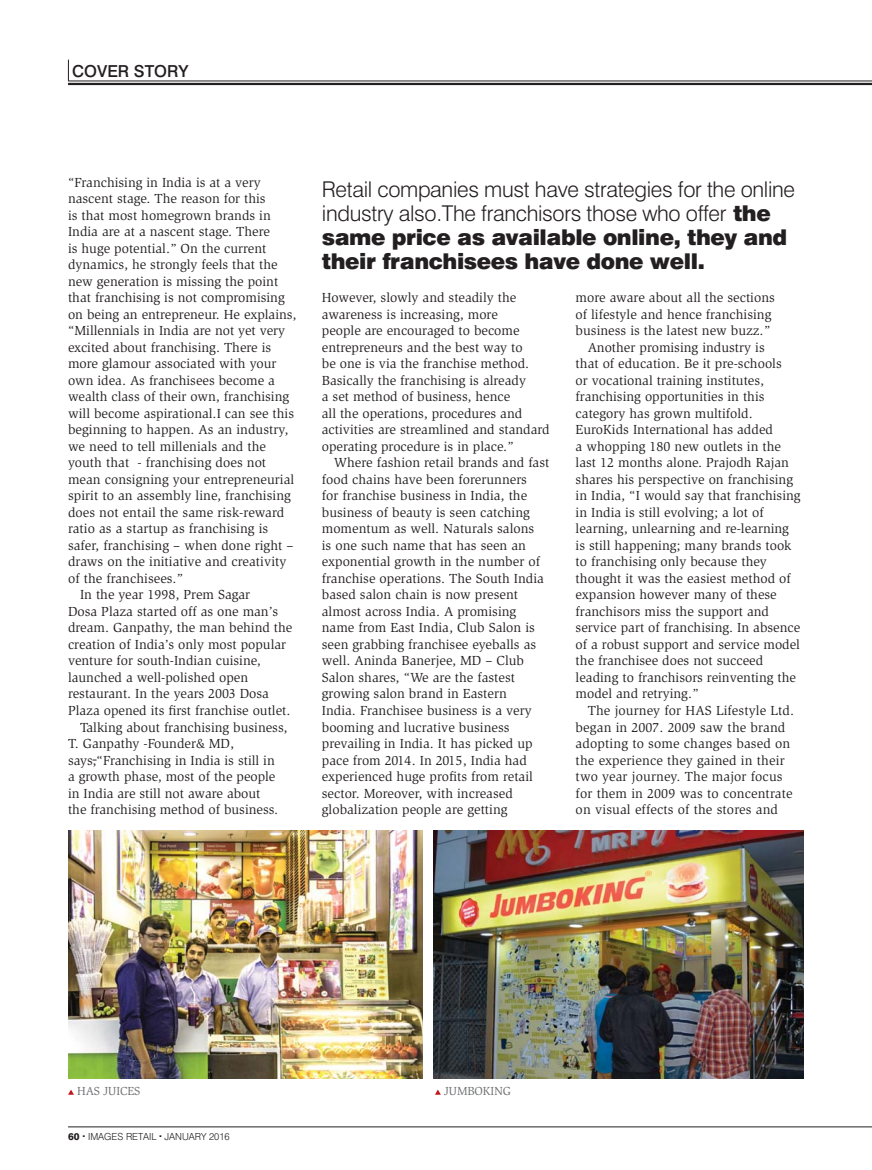
<style>
.page{position:relative;width:872px;height:1170px;background:#fff}
.page>*{position:absolute;margin:0;border:0;box-sizing:border-box;transform-origin:0 0}
.t1{font:300 21.75px/24px "Swiss 721 BT";letter-spacing:-.015em;color:#231f20}
.t2{font:500 16.5px "Swiss 721 BT";color:#231f20}
.t3{font:13.5px/16.5px "Slimbach LT";color:#231f20}
.t4{font:12px "Slimbach LT";letter-spacing:-.01em;color:#6d6e70}
.t5{font:300 9.75px "Swiss 721 BT";color:#231f20}
.s1{font-weight:900}
.s2{font-weight:800}
</style>
<div class="page">
<hr style="left:68px;top:81px;width:804px;height:1px;background:#231f20">
<hr style="left:68px;top:83px;width:804px;height:2px;background:#231f20">
<svg style="left:68px;top:60px;width:1px;height:21px"></svg>
<hr style="left:68px;top:1126px;width:804px;height:1px;background:#231f20">
<img style="left:68px;top:830px;width:354px;height:248px">
<img style="left:434px;top:830px;width:370px;height:248px">
<svg style="left:68px;top:1089px;width:6px;height:5px"></svg>
<svg style="left:435px;top:1089px;width:6px;height:5px"></svg>
<p class="t2" style="left:72px;top:65px;width:118px">COVER STORY</p>
<p class="t3" style="left:68px;top:175px;width:194px">“Franchising in India is at a very</p>
<p class="t3" style="left:68px;top:192px;width:199px">nascent stage. The reason for this</p>
<p class="t3" style="left:68px;top:208px;width:204px">is that most homegrown brands in</p>
<p class="t3" style="left:68px;top:225px;width:203px">India are at a nascent stage. There</p>
<p class="t3" style="left:68px;top:241px;width:200px">is huge potential.” On the current</p>
<p class="t3" style="left:68px;top:258px;width:211px">dynamics, he strongly feels that the</p>
<p class="t3" style="left:68px;top:274px;width:212px">new generation is missing the point</p>
<p class="t3" style="left:68px;top:291px;width:218px">that franchising is not compromising</p>
<p class="t3" style="left:68px;top:307px;width:230px">on being an entrepreneur. He explains,</p>
<p class="t3" style="left:68px;top:324px;width:219px">“Millennials in India are not yet very</p>
<p class="t3" style="left:68px;top:340px;width:205px">excited about franchising. There is</p>
<p class="t3" style="left:68px;top:357px;width:210px">more glamour associated with your</p>
<p class="t3" style="left:68px;top:373px;width:208px">own idea. As franchisees become a</p>
<p class="t3" style="left:68px;top:390px;width:223px">wealth class of their own, franchising</p>
<p class="t3" style="left:68px;top:406px;width:228px">will become aspirational.I can see this</p>
<p class="t3" style="left:68px;top:423px;width:222px">beginning to happen. As an industry,</p>
<p class="t3" style="left:68px;top:439px;width:200px">we need to tell millenials and the</p>
<p class="t3" style="left:68px;top:456px;width:200px">youth that - franchising does not</p>
<p class="t3" style="left:68px;top:472px;width:228px">mean consigning your entrepreneurial</p>
<p class="t3" style="left:68px;top:489px;width:224px">spirit to an assembly line, franchising</p>
<p class="t3" style="left:68px;top:505px;width:218px">does not entail the same risk-reward</p>
<p class="t3" style="left:68px;top:522px;width:202px">ratio as a startup as franchising is</p>
<p class="t3" style="left:68px;top:538px;width:227px">safer, franchising – when done right –</p>
<p class="t3" style="left:68px;top:555px;width:220px">draws on the initiative and creativity</p>
<p class="t3" style="left:68px;top:571px;width:116px">of the franchisees.”</p>
<p class="t3" style="left:80px;top:588px;width:172px">In the year 1998, Prem Sagar</p>
<p class="t3" style="left:68px;top:604px;width:212px">Dosa Plaza started off as one man’s</p>
<p class="t3" style="left:68px;top:621px;width:226px">dream. Ganpathy, the man behind the</p>
<p class="t3" style="left:68px;top:637px;width:220px">creation of India’s only most popular</p>
<p class="t3" style="left:68px;top:654px;width:194px">venture for south-Indian cuisine,</p>
<p class="t3" style="left:68px;top:670px;width:182px">launched a well-polished open</p>
<p class="t3" style="left:68px;top:687px;width:202px">restaurant. In the years 2003 Dosa</p>
<p class="t3" style="left:68px;top:703px;width:224px">Plaza opened its first franchise outlet.</p>
<p class="t3" style="left:80px;top:720px;width:209px">Talking about franchising business,</p>
<p class="t3" style="left:68px;top:736px;width:167px">T. Ganpathy -Founder&amp; MD,</p>
<p class="t3" style="left:68px;top:753px;width:208px">says,“Franchising in India is still in</p>
<p class="t3" style="left:68px;top:769px;width:209px">a growth phase, most of the people</p>
<p class="t3" style="left:68px;top:786px;width:194px">in India are still not aware about</p>
<p class="t3" style="left:68px;top:802px;width:212px">the franchising method of business.</p>
<h1 class="t1" style="left:322px;top:180px;width:475px">Retail companies must have strategies for the online industry also.The franchisors those who offer <span class="s1">the same price as available online, they and their franchisees have done well.</span></h1>
<p class="t3" style="left:322px;top:291px;width:229px">However, slowly and steadily the awareness is increasing, more<br>people are encouraged to become entrepreneurs and the best way to<br>be one is via the franchise method.<br>Basically the franchising is already<br>a set method of business, hence<br>all the operations, procedures and activities are streamlined and standard operating procedure is in place.”</p>
<p class="t3" style="left:322px;top:456px;width:229px;text-indent:12px">Where fashion retail brands and fast food chains have been forerunners<br>for franchise business in India, the business of beauty is seen catching momentum as well. Naturals salons<br>is one such name that has seen an exponential growth in the number of franchise operations. The South India based salon chain is now present almost across India. A promising name from East India, Club Salon is seen grabbing franchisee eyeballs as well. Aninda Banerjee, MD – Club Salon shares, “We are the fastest growing salon brand in Eastern<br>India. Franchisee business is a very booming and lucrative business prevailing in India. It has picked up pace from 2014. In 2015, India had experienced huge profits from retail sector. Moreover, with increased globalization people are getting</p>
<p class="t3" style="left:575px;top:291px;width:201px">more aware about all the sections</p>
<p class="t3" style="left:575px;top:307px;width:197px">of lifestyle and hence franchising</p>
<p class="t3" style="left:575px;top:324px;width:196px">business is the latest new buzz.”</p>
<p class="t3" style="left:587px;top:340px;width:179px">Another promising industry is</p>
<p class="t3" style="left:575px;top:357px;width:208px">that of education. Be it pre-schools</p>
<p class="t3" style="left:575px;top:373px;width:190px">or vocational training institutes,</p>
<p class="t3" style="left:575px;top:390px;width:190px">franchising opportunities in this</p>
<p class="t3" style="left:575px;top:406px;width:178px">category has grown multifold.</p>
<p class="t3" style="left:575px;top:423px;width:199px">EuroKids International has added</p>
<p class="t3" style="left:575px;top:439px;width:207px">a whopping 180 new outlets in the</p>
<p class="t3" style="left:575px;top:456px;width:215px">last 12 months alone. Prajodh Rajan</p>
<p class="t3" style="left:575px;top:472px;width:219px">shares his perspective on franchising</p>
<p class="t3" style="left:575px;top:489px;width:226px">in India, “I would say that franchising</p>
<p class="t3" style="left:575px;top:505px;width:189px">in India is still evolving; a lot of</p>
<p class="t3" style="left:575px;top:522px;width:215px">learning, unlearning and re-learning</p>
<p class="t3" style="left:575px;top:538px;width:217px">is still happening; many brands took</p>
<p class="t3" style="left:575px;top:555px;width:192px">to franchising only because they</p>
<p class="t3" style="left:575px;top:571px;width:217px">thought it was the easiest method of</p>
<p class="t3" style="left:575px;top:588px;width:203px">expansion however many of these</p>
<p class="t3" style="left:575px;top:604px;width:195px">franchisors miss the support and</p>
<p class="t3" style="left:575px;top:621px;width:226px">service part of franchising. In absence</p>
<p class="t3" style="left:575px;top:637px;width:226px">of a robust support and service model</p>
<p class="t3" style="left:575px;top:654px;width:189px">the franchisee does not succeed</p>
<p class="t3" style="left:575px;top:670px;width:222px">leading to franchisors reinventing the</p>
<p class="t3" style="left:575px;top:687px;width:124px">model and retrying.”</p>
<p class="t3" style="left:587px;top:703px;width:208px">The journey for HAS Lifestyle Ltd.</p>
<p class="t3" style="left:575px;top:720px;width:211px">began in 2007. 2009 saw the brand</p>
<p class="t3" style="left:575px;top:736px;width:216px">adopting to some changes based on</p>
<p class="t3" style="left:575px;top:753px;width:210px">the experience they gained in their</p>
<p class="t3" style="left:575px;top:769px;width:208px">two year journey. The major focus</p>
<p class="t3" style="left:575px;top:786px;width:218px">for them in 2009 was to concentrate</p>
<p class="t3" style="left:575px;top:802px;width:204px">on visual effects of the stores and</p>
<p class="t4" style="left:77px;top:1085px;width:65px">HAS JUICES</p>
<p class="t4" style="left:444px;top:1085px;width:69px">JUMBOKING</p>
<p class="t5" style="left:68px;top:1132px;width:163px"><span class="s2">60 </span><sup>.</sup> IMAGES RETAIL <sup>.</sup> JANUARY 2016</p>
</div>
